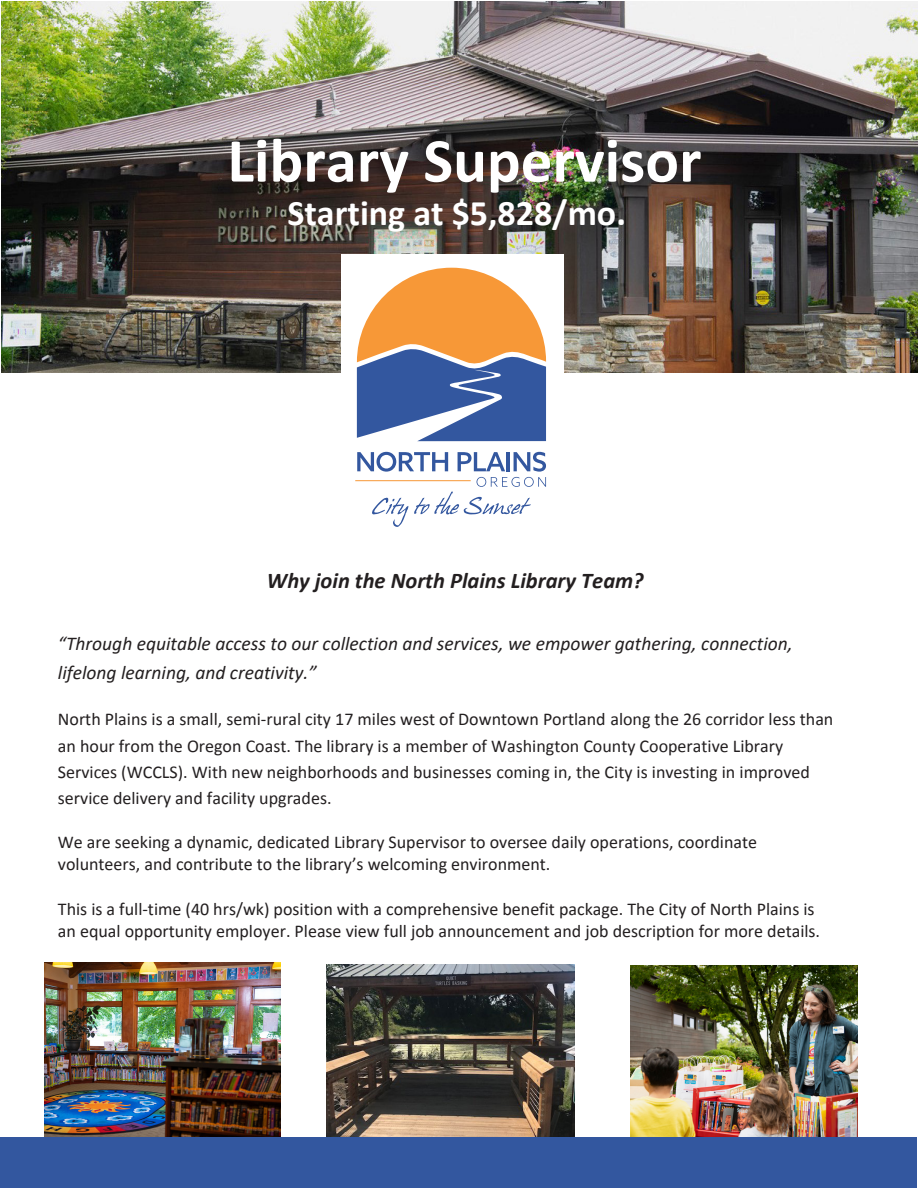
<style>
.page{position:relative;width:918px;height:1188px;background:#fff}
.page>*{position:absolute;margin:0;border:0;box-sizing:border-box;transform-origin:0 0}
.t1{font:700 63px "Calibri";color:#fff}
.t2{font:700 36px "Calibri";color:#fff}
.t3{font:italic 700 22.5px "Calibri";color:#231f20}
.t4{font:italic 19.5px/28.5px "Calibri";color:#231f20}
.t5{font:18px/26.2px "Calibri";color:#231f20}
</style>
<div class="page">
<img style="left:2px;top:2px;width:916px;height:370px">
<div style="left:341px;top:254px;width:223px;height:183px;background:#fff"></div>
<svg style="left:357px;top:268px;width:189px;height:173px"></svg>
<img style="left:44px;top:962px;width:237px;height:175px">
<img style="left:326px;top:964px;width:248px;height:173px">
<img style="left:631px;top:965px;width:227px;height:172px">
<hr style="left:355px;top:480px;width:116px;height:1px;background:#f79837">
<svg style="left:357px;top:452px;width:189px;height:75px"></svg>
<hr style="left:507px;top:452px;width:3px;height:19px;background:#33579f">
<div style="left:0;top:1137px;width:917px;height:51px;background:#33579f"></div>
<p class="t1" style="left:227px;top:116px;width:476px">Library Supervisor</p>
<p class="t2" style="left:287px;top:188px;width:340px">Starting at $5,828/mo.</p>
<p class="t3" style="left:267px;top:565px;width:378px">Why join the North Plains Library Team?</p>
<p class="t4" style="left:58px;top:629px;width:736px">“Through equitable access to our collection and services, we empower gathering, connection, lifelong learning, and creativity.”</p>
<p class="t5" style="left:58px;top:706px;width:777px">North Plains is a small, semi-rural city 17 miles west of Downtown Portland along the 26 corridor less than an hour from the Oregon Coast. The library is a member of Washington County Cooperative Library Services (WCCLS). With new neighborhoods and businesses coming in, the City is investing in improved service delivery and facility upgrades.</p>
<p class="t5" style="left:58px;top:831px;width:701px;line-height:21.6px">We are seeking a dynamic, dedicated Library Supervisor to oversee daily operations, coordinate volunteers, and contribute to the library’s welcoming environment.</p>
<p class="t5" style="left:58px;top:898px;width:764px;line-height:21.6px">This is a full-time (40 hrs/wk) position with a comprehensive benefit package. The City of North Plains is an equal opportunity employer. Please view full job announcement and job description for more details.</p>
</div>
